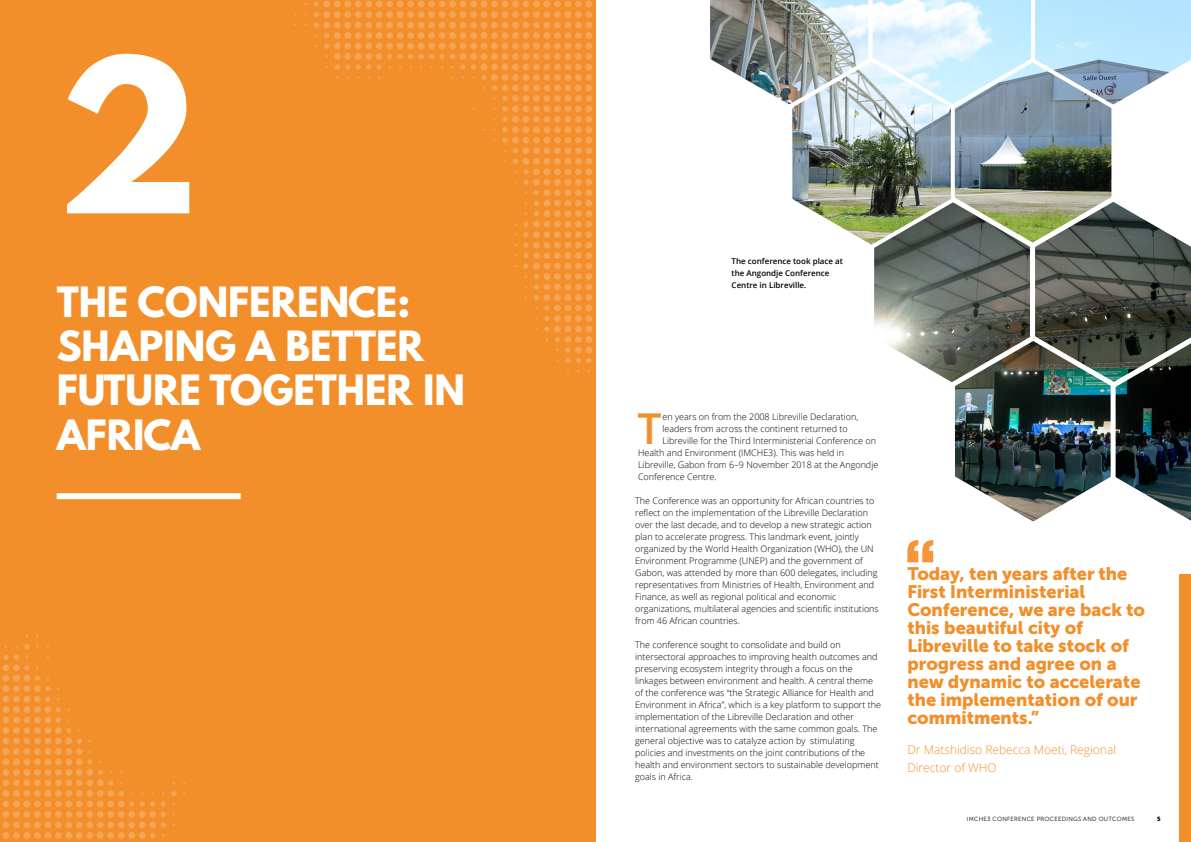
<style>
.page{position:relative;width:1191px;height:842px;background:#fff}
.page>*{position:absolute;margin:0;border:0;box-sizing:border-box;transform-origin:0 0}
.t1{font:700 190px "League Spartan";color:#fff}
.t2{font:600 42.6px "Open Sans";color:#f28f2b}
.t3{font:700 37px/44.4px "League Spartan";color:#fff}
.t4{font:18px/18px "Museo Sans Cyrl 900";color:#f28f2b}
.t5{font:300 12px/18px "Open Sans";color:#f28f2b}
.t6{font:300 9px/12px "Open Sans";color:#000}
.t7{font:600 8px/12px "Open Sans";color:#000}
.t8{font:6px "Museo Sans Cyrl 300";letter-spacing:.05em;color:#000}
.t9{font:6px "Museo Sans Cyrl 900";color:#000}
</style>
<div class="page">
<div style="left:1179px;top:574px;width:12px;height:268px;background:#f28f2b"></div>
<div style="left:0;top:0;width:595px;height:842px;background:#f28f2b"></div>
<div style="left:57px;top:493px;width:184px;height:6px;background:#fff"></div>
<svg style="left:2px;top:635px;width:183px;height:204px"></svg>
<div style="left:13px;top:675px;width:7px;height:6px;background:#f5a556;border-radius:50%"></div>
<div style="left:65px;top:759px;width:7px;height:6px;background:#f5a556;border-radius:50%"></div>
<svg style="left:294px;top:0;width:298px;height:372px"></svg>
<div style="left:386px;top:32px;width:7px;height:7px;background:#f5a556;border-radius:50%"></div>
<div style="left:575px;top:294px;width:7px;height:7px;background:#f5a556;border-radius:50%"></div>
<div style="left:575px;top:305px;width:7px;height:6px;background:#f5a556;border-radius:50%"></div>
<img style="left:710px;top:0;width:481px;height:522px">
<svg style="left:907px;top:540px;width:26px;height:22px"></svg>
<h1 class="t1" style="left:57px;top:-12px;width:145px">2</h1>
<h3 class="t3" style="left:57px;top:279px;width:410px">THE CONFERENCE:<br>SHAPING A BETTER<br>FUTURE TOGETHER IN<br>AFRICA</h3>
<p class="t7" style="left:731px;top:255px;width:113px">The conference took place at the Angondje Conference<br>Centre in Libreville.</p>
<h2 class="t2" style="left:637px;top:399px;width:26px">T</h2>
<p class="t6" style="left:662px;top:410px;width:197px">en years on from the 2008 Libreville Declaration,</p>
<p class="t6" style="left:662px;top:422px;width:187px">leaders from across the continent returned to</p>
<p class="t6" style="left:662px;top:434px;width:215px">Libreville for the Third Interministerial Conference on</p>
<p class="t6" style="left:638px;top:446px;width:208px">Health and Environment (IMCHE3). This was held in</p>
<p class="t6" style="left:638px;top:458px;width:242px">Libreville, Gabon from 6–9 November 2018 at the Angondje</p>
<p class="t6" style="left:638px;top:470px;width:80px">Conference Centre.</p>
<p class="t6" style="left:635px;top:494px;width:245px">The Conference was an opportunity for African countries to reflect on the implementation of the Libreville Declaration over the last decade, and to develop a new strategic action plan to accelerate progress. This landmark event, jointly organized by the World Health Organization (WHO), the UN Environment Programme (UNEP) and the government of Gabon, was attended by more than 600 delegates, including representatives from Ministries of Health, Environment and Finance, as well as regional political and economic organizations, multilateral agencies and scientific institutions from 46 African countries.</p>
<p class="t6" style="left:635px;top:638px;width:247px">The conference sought to consolidate and build on intersectoral approaches to improving health outcomes and preserving ecosystem integrity through a focus on the linkages between environment and health. A central theme of the conference was “the Strategic Alliance for Health and Environment in Africa”, which is a key platform to support the implementation of the Libreville Declaration and other international agreements with the same common goals. The general objective was to catalyze action by stimulating policies and investments on the joint contributions of the health and environment sectors to sustainable development goals in Africa.</p>
<h3 class="t4" style="left:907px;top:565px;width:239px">Today, ten years after the<br>First Interministerial<br>Conference, we are back to this beautiful city of<br>Libreville to take stock of progress and agree on a new dynamic to accelerate the implementation of our commitments.”</h3>
<h3 class="t5" style="left:907px;top:741px;width:210px">Dr Matshidiso Rebecca Moeti, Regional<br>Director of WHO</h3>
<p class="t8" style="left:966px;top:815px;width:169px">IMCHE3 CONFERENCE PROCEEDINGS AND OUTCOMES</p>
<p class="t9" style="left:1157px;top:815px;width:5px">5</p>
</div>
